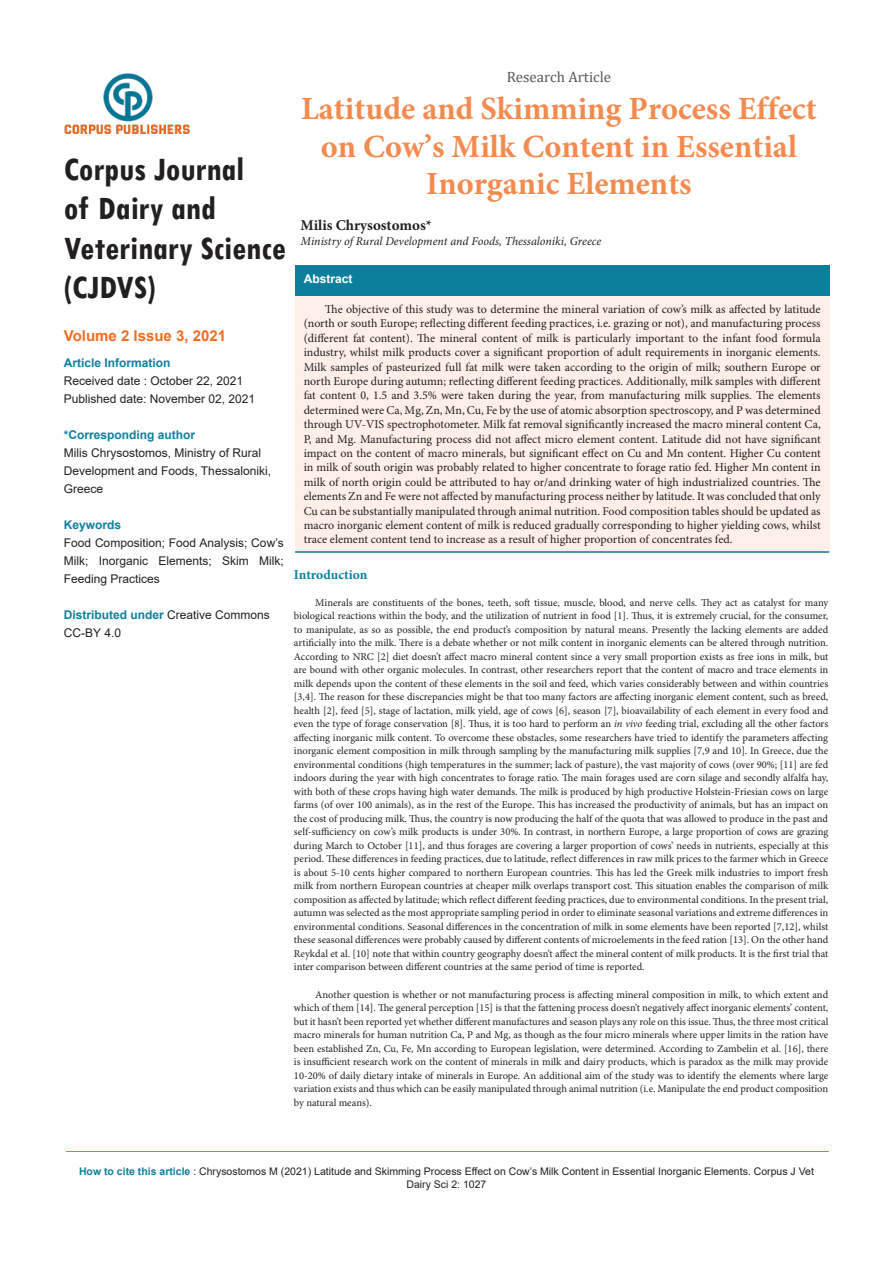
<style>
.page{position:relative;width:893px;height:1263px;background:#fff}
.page>*{position:absolute;margin:0;border:0;box-sizing:border-box;transform-origin:0 0}
.t1{font:700 condensed 34.65px/39.2px "Tw Cen";color:#231f20}
.t2{font:700 32.4px/37.5px "Minion Pro";color:#f38a4e;text-align:center}
.t3{font:700 15px "Arial";color:#f06d22}
.t4{font:700 15px "Minion Pro";color:#231f20}
.t5{font:15px "Cambria";color:#57585a}
.t6{font:700 13.5px "Minion Pro";letter-spacing:-.005em;color:#0c7f9f}
.t7{font:12px/14.4px "Minion Pro";color:#231f20;text-align:justify}
.t8{font:12px/18px "Arial";color:#231f20}
.t9{font:italic 12px "Minion Pro";color:#231f20}
.t10{font:700 12px "Arial";color:#0c7f9f}
.t11{font:700 12px "Arial";color:#fff}
.t12{font:10.5px/13.5px "Minion Pro";color:#231f20;text-align:justify}
.t13{font:10.5px/13.5px "Arial";color:#231f20;text-align:center}
.s1{font-weight:700;color:#0c7f9f}
.s2{font-style:italic}
</style>
<div class="page">
<hr style="left:66px;top:1151px;width:763px;height:1px;background:#f06d22">
<img style="left:65px;top:73px;width:125px;height:61px">
<div style="left:295px;top:265px;width:534px;height:31px;background:#0c7f9f"></div>
<div style="left:295px;top:296px;width:534px;height:257px;background:#fef0e9"></div>
<hr style="left:295px;top:551px;width:534px;height:2px;background:#0c7f9f">
<h1 class="t1" style="left:64px;top:149px;width:224px">Corpus Journal<br>of Dairy and<br>Veterinary Science (CJDVS)</h1>
<p class="t3" style="left:64px;top:325px;width:164px">Volume 2 Issue 3, 2021</p>
<p class="t10" style="left:64px;top:354px;width:108px">Article Information</p>
<p class="t8" style="left:64px;top:372px;width:193px">Received date : October 22, 2021<br>Published date: November 02, 2021</p>
<p class="t10" style="left:64px;top:426px;width:133px">*Corresponding author</p>
<p class="t8" style="left:64px;top:444px;width:209px">Milis Chrysostomos, Ministry of Rural<br>Development and Foods, Thessaloniki,<br>Greece</p>
<p class="t10" style="left:64px;top:516px;width:59px">Keywords</p>
<p class="t8" style="left:64px;top:534px;width:221px;text-align:justify">Food Composition; Food Analysis; Cow’s Milk; Inorganic Elements; Skim Milk; Feeding Practices</p>
<p class="t8" style="left:64px;top:606px;width:208px"><span class="s1">Distributed under</span> Creative Commons<br>CC-BY 4.0</p>
<p class="t5" style="left:507px;top:68px;width:106px">Research Article</p>
<p class="t2" style="left:301px;top:90px;width:517px">Latitude and Skimming Process Effect on Cow’s Milk Content in Essential<br>Inorganic Elements</p>
<p class="t4" style="left:300px;top:215px;width:133px">Milis Chrysostomos*</p>
<p class="t9" style="left:300px;top:233px;width:302px">Ministry of Rural Development and Foods, Thessaloniki, Greece</p>
<p class="t11" style="left:304px;top:270px;width:50px">Abstract</p>
<p class="t7" style="left:304px;top:302px;width:519px;text-indent:21px">The objective of this study was to determine the mineral variation of cow’s milk as affected by latitude (north or south Europe; reflecting different feeding practices, i.e. grazing or not), and manufacturing process (different fat content). The mineral content of milk is particularly important to the infant food formula industry, whilst milk products cover a significant proportion of adult requirements in inorganic elements.<br>Milk samples of pasteurized full fat milk were taken according to the origin of milk; southern Europe or north Europe during autumn; reflecting different feeding practices. Additionally, milk samples with different fat content 0, 1.5 and 3.5% were taken during the year, from manufacturing milk supplies. The elements determined were Ca, Mg, Zn, Mn, Cu, Fe by the use of atomic absorption spectroscopy, and P was determined through UV-VIS spectrophotometer. Milk fat removal significantly increased the macro mineral content Ca, P, and Mg. Manufacturing process did not affect micro element content. Latitude did not have significant impact on the content of macro minerals, but significant effect on Cu and Mn content. Higher Cu content in milk of south origin was probably related to higher concentrate to forage ratio fed. Higher Mn content in milk of north origin could be attributed to hay or/and drinking water of high industrialized countries. The elements Zn and Fe were not affected by manufacturing process neither by latitude. It was concluded that only Cu can be substantially manipulated through animal nutrition. Food composition tables should be updated as macro inorganic element content of milk is reduced gradually corresponding to higher yielding cows, whilst trace element content tend to increase as a result of higher proportion of concentrates fed.</p>
<p class="t6" style="left:294px;top:565px;width:75px">Introduction</p>
<p class="t12" style="left:294px;top:596px;width:536px;text-indent:21px">Minerals are constituents of the bones, teeth, soft tissue, muscle, blood, and nerve cells. They act as catalyst for many biological reactions within the body, and the utilization of nutrient in food [1]. Thus, it is extremely crucial, for the consumer, to manipulate, as so as possible, the end product’s composition by natural means. Presently the lacking elements are added artificially into the milk. There is a debate whether or not milk content in inorganic elements can be altered through nutrition.<br>According to NRC [2] diet doesn’t affect macro mineral content since a very small proportion exists as free ions in milk, but are bound with other organic molecules. In contrast, other researchers report that the content of macro and trace elements in milk depends upon the content of these elements in the soil and feed, which varies considerably between and within countries [3,4]. The reason for these discrepancies might be that too many factors are affecting inorganic element content, such as breed, health [2], feed [5], stage of lactation, milk yield, age of cows [6], season [7], bioavailability of each element in every food and even the type of forage conservation [8]. Thus, it is too hard to perform an <span class="s2">in vivo</span> feeding trial, excluding all the other factors affecting inorganic milk content. To overcome these obstacles, some researchers have tried to identify the parameters affecting inorganic element composition in milk through sampling by the manufacturing milk supplies [7,9 and 10]. In Greece, due the environmental conditions (high temperatures in the summer; lack of pasture), the vast majority of cows (over 90%; [11] are fed indoors during the year with high concentrates to forage ratio. The main forages used are corn silage and secondly alfalfa hay, with both of these crops having high water demands. The milk is produced by high productive Holstein-Friesian cows on large farms (of over 100 animals), as in the rest of the Europe. This has increased the productivity of animals, but has an impact on the cost of producing milk. Thus, the country is now producing the half of the quota that was allowed to produce in the past and self-sufficiency on cow’s milk products is under 30%. In contrast, in northern Europe, a large proportion of cows are grazing during March to October [11], and thus forages are covering a larger proportion of cows’ needs in nutrients, especially at this period. These differences in feeding practices, due to latitude, reflect differences in raw milk prices to the farmer which in Greece is about 5-10 cents higher compared to northern European countries. This has led the Greek milk industries to import fresh milk from northern European countries at cheaper milk overlaps transport cost. This situation enables the comparison of milk composition as affected by latitude; which reflect different feeding practices, due to environmental conditions. In the present trial, autumn was selected as the most appropriate sampling period in order to eliminate seasonal variations and extreme differences in environmental conditions. Seasonal differences in the concentration of milk in some elements have been reported [7,12], whilst these seasonal differences were probably caused by different contents of microelements in the feed ration [13]. On the other hand Reykdal et al. [10] note that within country geography doesn’t affect the mineral content of milk products. It is the first trial that inter comparison between different countries at the same period of time is reported.</p>
<p class="t12" style="left:294px;top:988px;width:536px;text-indent:21px">Another question is whether or not manufacturing process is affecting mineral composition in milk, to which extent and which of them [14]. The general perception [15] is that the fattening process doesn’t negatively affect inorganic elements’ content, but it hasn’t been reported yet whether different manufactures and season plays any role on this issue. Thus, the three most critical macro minerals for human nutrition Ca, P and Mg, as though as the four micro minerals where upper limits in the ration have been established Zn, Cu, Fe, Mn according to European legislation, were determined. According to Zambelin et al. [16], there is insufficient research work on the content of minerals in milk and dairy products, which is paradox as the milk may provide 10-20% of daily dietary intake of minerals in Europe. An additional aim of the study was to identify the elements where large variation exists and thus which can be easily manipulated through animal nutrition (i.e. Manipulate the end product composition by natural means).</p>
<p class="t13" style="left:79px;top:1164px;width:736px"><span class="s1">How to cite this article</span> : Chrysostomos M (2021) Latitude and Skimming Process Effect on Cow’s Milk Content in Essential Inorganic Elements. Corpus J Vet<br>Dairy Sci 2: 1027</p>
</div>
